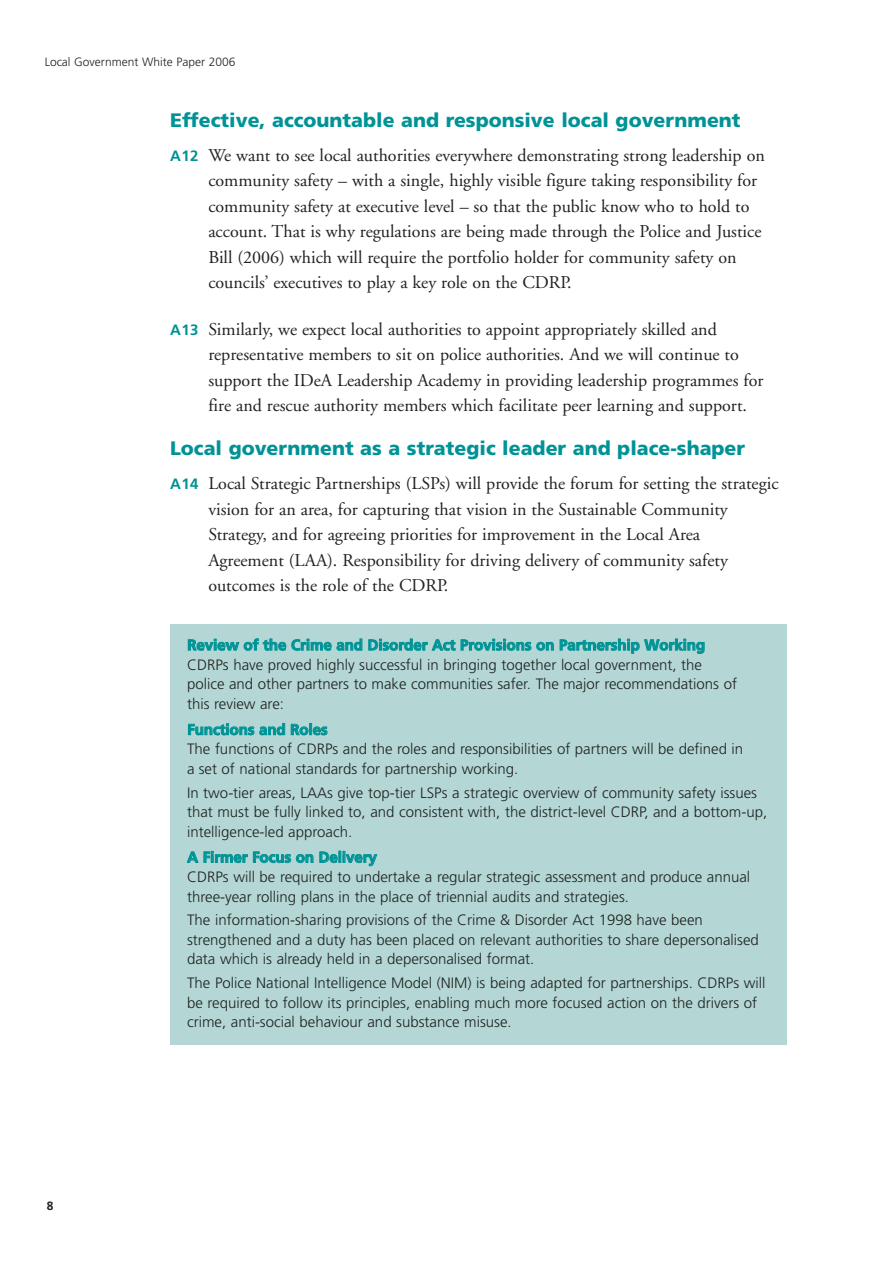
<style>
.page{position:relative;width:893px;height:1263px;background:#fff}
.page>*{position:absolute;margin:0;border:0;box-sizing:border-box;transform-origin:0 0}
.t1{font:900 19.5px "Frutiger";color:#009395}
.t2{font:18px/25.5px "Adobe Garamond";color:#1f221e}
.t3{font:300 15px/19.5px "Frutiger";color:#1f221e}
.t4{font:700 15px "Frutiger";color:#009395}
.t5{font:300 12px "Frutiger";color:#1f221e}
.t6{font:700 12px "Frutiger";color:#1f221e}
.s1{font-family:"Frutiger";font-weight:700;font-size:15px;color:#009395}
</style>
<div class="page">
<div style="left:170px;top:625px;width:617px;height:420px;background:#b4d7d6"></div>
<p class="t5" style="left:45px;top:57px;width:192px">Local Government White Paper 2006</p>
<h1 class="t1" style="left:170px;top:112px;width:572px">Effective, accountable and responsive local government</h1>
<p class="t2" style="left:208px;top:144px;width:558px;text-indent:-38px"><span class="s1">A12</span> We want to see local authorities everywhere demonstrating strong leadership on community safety – with a single, highly visible figure taking responsibility for community safety at executive level – so that the public know who to hold to account. That is why regulations are being made through the Police and Justice Bill (2006) which will require the portfolio holder for community safety on councils’ executives to play a key role on the CDRP.</p>
<p class="t2" style="left:208px;top:318px;width:557px;text-indent:-38px"><span class="s1">A13</span> Similarly, we expect local authorities to appoint appropriately skilled and representative members to sit on police authorities. And we will continue to support the IDeA Leadership Academy in providing leadership programmes for fire and rescue authority members which facilitate peer learning and support.</p>
<h1 class="t1" style="left:170px;top:440px;width:577px">Local government as a strategic leader and place-shaper</h1>
<p class="t2" style="left:208px;top:472px;width:572px;text-indent:-38px"><span class="s1">A14</span> Local Strategic Partnerships (LSPs) will provide the forum for setting the strategic vision for an area, for capturing that vision in the Sustainable Community Strategy, and for agreeing priorities for improvement in the Local Area Agreement (LAA). Responsibility for driving delivery of community safety outcomes is the role of the CDRP.</p>
<p class="t6" style="left:47px;top:1200px;width:8px">8</p>
<p class="t4" style="left:187px;top:639px;width:519px">Review of the Crime and Disorder Act Provisions on Partnership Working</p>
<p class="t3" style="left:187px;top:656px;width:551px">CDRPs have proved highly successful in bringing together local government, the police and other partners to make communities safer. The major recommendations of this review are:</p>
<p class="t4" style="left:187px;top:723px;width:142px">Functions and Roles</p>
<p class="t3" style="left:187px;top:741px;width:558px">The functions of CDRPs and the roles and responsibilities of partners will be defined in a set of national standards for partnership working.</p>
<p class="t3" style="left:187px;top:784px;width:582px">In two-tier areas, LAAs give top-tier LSPs a strategic overview of community safety issues that must be fully linked to, and consistent with, the district-level CDRP, and a bottom-up, intelligence-led approach.</p>
<p class="t4" style="left:187px;top:851px;width:191px">A Firmer Focus on Delivery</p>
<p class="t3" style="left:187px;top:868px;width:565px">CDRPs will be required to undertake a regular strategic assessment and produce annual three-year rolling plans in the place of triennial audits and strategies.</p>
<p class="t3" style="left:187px;top:912px;width:573px">The information-sharing provisions of the Crime &amp; Disorder Act 1998 have been strengthened and a duty has been placed on relevant authorities to share depersonalised data which is already held in a depersonalised format.</p>
<p class="t3" style="left:187px;top:974px;width:580px">The Police National Intelligence Model (NIM) is being adapted for partnerships. CDRPs will be required to follow its principles, enabling much more focused action on the drivers of crime, anti-social behaviour and substance misuse.</p>
</div>
